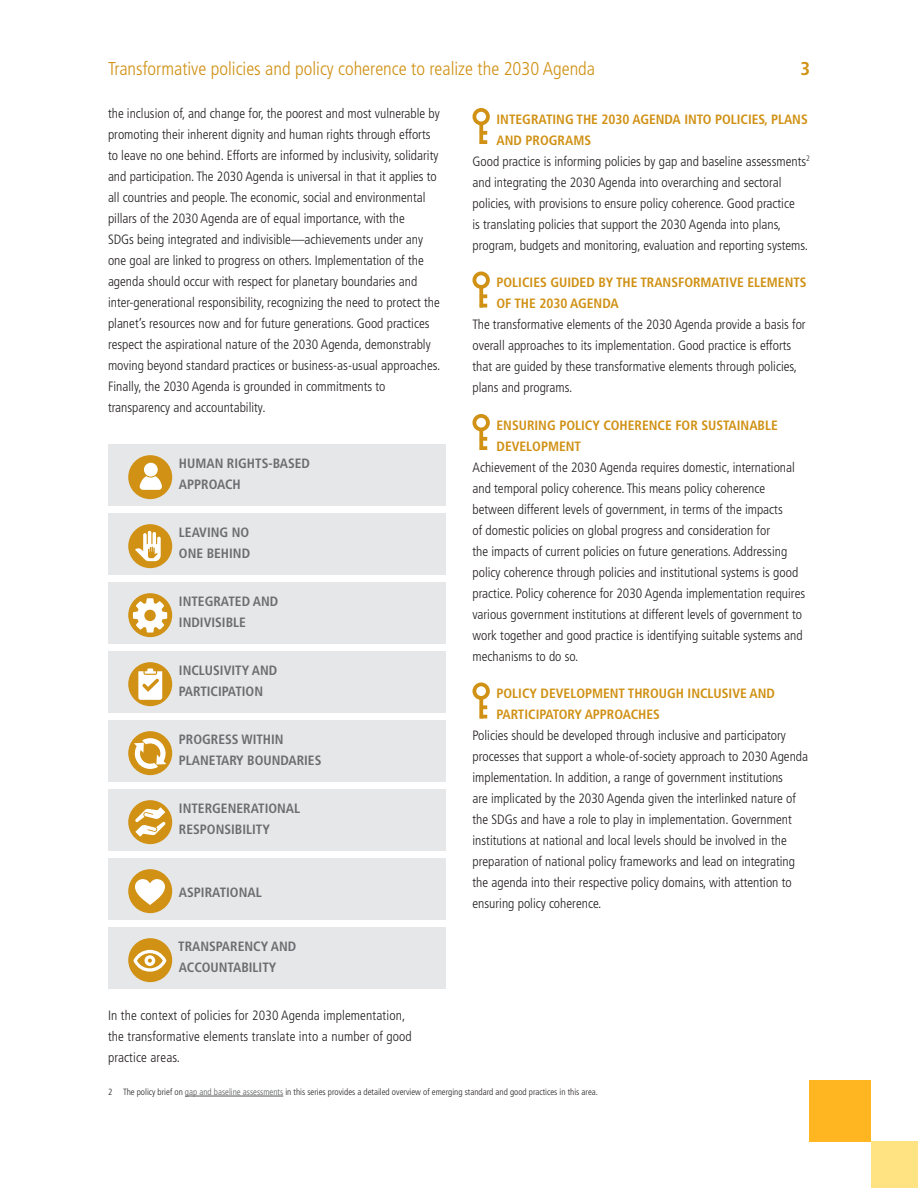
<style>
.page{position:relative;width:918px;height:1188px;background:#fff}
.page>*{position:absolute;margin:0;border:0;box-sizing:border-box;transform-origin:0 0}
.t1{font:300 condensed 18.6px "Frutiger";color:#d09114}
.t2{font:700 condensed 18.6px "Frutiger";color:#d09114}
.t3{font:300 condensed 13.5px/21px "Frutiger";color:#231f20}
.Heading_3{font:700 condensed 13.5px/21px "Frutiger";color:#d09114}
.Grey_Box_para{font:700 condensed 13.5px/21px "Frutiger";color:#6c6d70}
.Footnote_text{font:300 condensed 9px "Frutiger";color:#231f20}
.s1{color:#57585a}
</style>
<div class="page">
<div style="left:810px;top:1080px;width:61px;height:62px;background:#ffb620"></div>
<div style="left:871px;top:1142px;width:47px;height:46px;background:#ffe383"></div>
<div style="left:108px;top:444px;width:338px;height:62px;background:#e6e7e9"></div>
<div style="left:108px;top:513px;width:338px;height:61px;background:#e6e7e9"></div>
<div style="left:108px;top:582px;width:338px;height:62px;background:#e6e7e9"></div>
<div style="left:108px;top:651px;width:338px;height:61px;background:#e6e7e9"></div>
<div style="left:108px;top:720px;width:338px;height:62px;background:#e6e7e9"></div>
<div style="left:108px;top:789px;width:338px;height:61px;background:#e6e7e9"></div>
<div style="left:108px;top:858px;width:338px;height:62px;background:#e6e7e9"></div>
<div style="left:108px;top:927px;width:338px;height:61px;background:#e6e7e9"></div>
<div style="left:128px;top:455px;width:44px;height:44px;background:#d09114;border-radius:50%"></div>
<svg style="left:140px;top:476px;width:22px;height:14px"></svg>
<div style="left:144px;top:463px;width:14px;height:14px;background:#fff;border-radius:50%"></div>
<div style="left:128px;top:524px;width:44px;height:44px;background:#d09114;border-radius:50%"></div>
<svg style="left:135px;top:531px;width:26px;height:30px"></svg>
<div style="left:128px;top:593px;width:44px;height:44px;background:#d09114;border-radius:50%"></div>
<svg style="left:133px;top:598px;width:34px;height:35px"></svg>
<div style="left:128px;top:662px;width:44px;height:44px;background:#d09114;border-radius:50%"></div>
<svg style="left:138px;top:668px;width:24px;height:32px"></svg>
<div style="left:128px;top:731px;width:44px;height:44px;background:#d09114;border-radius:50%"></div>
<svg style="left:134px;top:738px;width:32px;height:32px"></svg>
<div style="left:128px;top:800px;width:44px;height:44px;background:#d09114;border-radius:50%"></div>
<svg style="left:135px;top:807px;width:31px;height:30px"></svg>
<div style="left:128px;top:869px;width:44px;height:44px;background:#d09114;border-radius:50%"></div>
<svg style="left:135px;top:879px;width:30px;height:26px"></svg>
<div style="left:128px;top:938px;width:44px;height:44px;background:#d09114;border-radius:50%"></div>
<svg style="left:133px;top:950px;width:33px;height:22px"></svg>
<hr style="left:185px;top:1096px;width:98px;height:1px;background:#57585a">
<div style="left:472px;top:108px;width:18px;height:17px;border:4px solid #d09114;border-radius:50%"></div>
<svg style="left:479px;top:124px;width:4px;height:20px"></svg>
<svg style="left:480px;top:131px;width:7px;height:13px"></svg>
<div style="left:472px;top:272px;width:18px;height:17px;border:4px solid #d09114;border-radius:50%"></div>
<svg style="left:479px;top:287px;width:4px;height:20px"></svg>
<svg style="left:480px;top:294px;width:7px;height:4px"></svg>
<svg style="left:480px;top:304px;width:7px;height:3px"></svg>
<div style="left:472px;top:414px;width:18px;height:17px;border:4px solid #d09114;border-radius:50%"></div>
<svg style="left:479px;top:430px;width:4px;height:20px"></svg>
<svg style="left:480px;top:437px;width:7px;height:13px"></svg>
<div style="left:472px;top:683px;width:18px;height:17px;border:4px solid #d09114;border-radius:50%"></div>
<svg style="left:479px;top:698px;width:4px;height:20px"></svg>
<svg style="left:480px;top:705px;width:7px;height:4px"></svg>
<svg style="left:480px;top:715px;width:7px;height:3px"></svg>
<h1 class="t1" style="left:108px;top:58px;width:489px">Transformative policies and policy coherence to realize the 2030 Agenda</h1>
<h1 class="t2" style="left:800px;top:57px;width:11px">3</h1>
<p class="t3" style="left:108px;top:103px;width:334px">the inclusion of, and change for, the poorest and most vulnerable by promoting their inherent dignity and human rights through efforts to leave no one behind. Efforts are informed by inclusivity, solidarity and participation. The 2030 Agenda is universal in that it applies to all countries and people. The economic, social and environmental pillars of the 2030 Agenda are of equal importance, with the<br>SDGs being integrated and indivisible—achievements under any one goal are linked to progress on others. Implementation of the agenda should occur with respect for planetary boundaries and inter-generational responsibility, recognizing the need to protect the planet’s resources now and for future generations. Good practices respect the aspirational nature of the 2030 Agenda, demonstrably moving beyond standard practices or business-as-usual approaches.<br>Finally, the 2030 Agenda is grounded in commitments to transparency and accountability.</p>
<p class="Heading_3" style="left:497px;top:108px;width:313px">INTEGRATING THE 2030 AGENDA INTO POLICIES, PLANS<br>AND PROGRAMS</p>
<p class="t3" style="left:472px;top:151px;width:339px">Good practice is informing policies by gap and baseline assessments<sup>2 </sup>and integrating the 2030 Agenda into overarching and sectoral policies, with provisions to ensure policy coherence. Good practice<br>is translating policies that support the 2030 Agenda into plans, program, budgets and monitoring, evaluation and reporting systems.</p>
<p class="Heading_3" style="left:497px;top:272px;width:312px">POLICIES GUIDED BY THE TRANSFORMATIVE ELEMENTS<br>OF THE 2030 AGENDA</p>
<p class="t3" style="left:472px;top:314px;width:335px">The transformative elements of the 2030 Agenda provide a basis for overall approaches to its implementation. Good practice is efforts that are guided by these transformative elements through policies, plans and programs.</p>
<p class="Heading_3" style="left:497px;top:414px;width:283px">ENSURING POLICY COHERENCE FOR SUSTAINABLE<br>DEVELOPMENT</p>
<p class="t3" style="left:472px;top:457px;width:334px">Achievement of the 2030 Agenda requires domestic, international and temporal policy coherence. This means policy coherence between different levels of government, in terms of the impacts<br>of domestic policies on global progress and consideration for<br>the impacts of current policies on future generations. Addressing policy coherence through policies and institutional systems is good practice. Policy coherence for 2030 Agenda implementation requires various government institutions at different levels of government to work together and good practice is identifying suitable systems and mechanisms to do so.</p>
<p class="Heading_3" style="left:497px;top:683px;width:280px">POLICY DEVELOPMENT THROUGH INCLUSIVE AND<br>PARTICIPATORY APPROACHES</p>
<p class="t3" style="left:472px;top:725px;width:337px">Policies should be developed through inclusive and participatory processes that support a whole-of-society approach to 2030 Agenda implementation. In addition, a range of government institutions<br>are implicated by the 2030 Agenda given the interlinked nature of the SDGs and have a role to play in implementation. Government institutions at national and local levels should be involved in the preparation of national policy frameworks and lead on integrating the agenda into their respective policy domains, with attention to ensuring policy coherence.</p>
<p class="Grey_Box_para" style="left:179px;top:452px;width:133px">HUMAN RIGHTS-BASED<br>APPROACH</p>
<p class="Grey_Box_para" style="left:179px;top:521px;width:73px">LEAVING NO<br>ONE BEHIND</p>
<p class="Grey_Box_para" style="left:179px;top:590px;width:101px">INTEGRATED AND<br>INDIVISIBLE</p>
<p class="Grey_Box_para" style="left:179px;top:659px;width:100px">INCLUSIVITY AND<br>PARTICIPATION</p>
<p class="Grey_Box_para" style="left:179px;top:728px;width:144px">PROGRESS WITHIN<br>PLANETARY BOUNDARIES</p>
<p class="Grey_Box_para" style="left:179px;top:797px;width:123px">INTERGENERATIONAL<br>RESPONSIBILITY</p>
<p class="Grey_Box_para" style="left:179px;top:881px;width:84px">ASPIRATIONAL</p>
<p class="Grey_Box_para" style="left:178px;top:935px;width:120px">TRANSPARENCY AND<br>ACCOUNTABILITY</p>
<p class="t3" style="left:108px;top:1005px;width:305px">In the context of policies for 2030 Agenda implementation, the transformative elements translate into a number of good practice areas.</p>
<p class="Footnote_text" style="left:108px;top:1087px;width:491px">2 The policy brief on <span class="s1">gap and baseline assessments</span> in this series provides a detailed overview of emerging standard and good practices in this area.</p>
</div>
